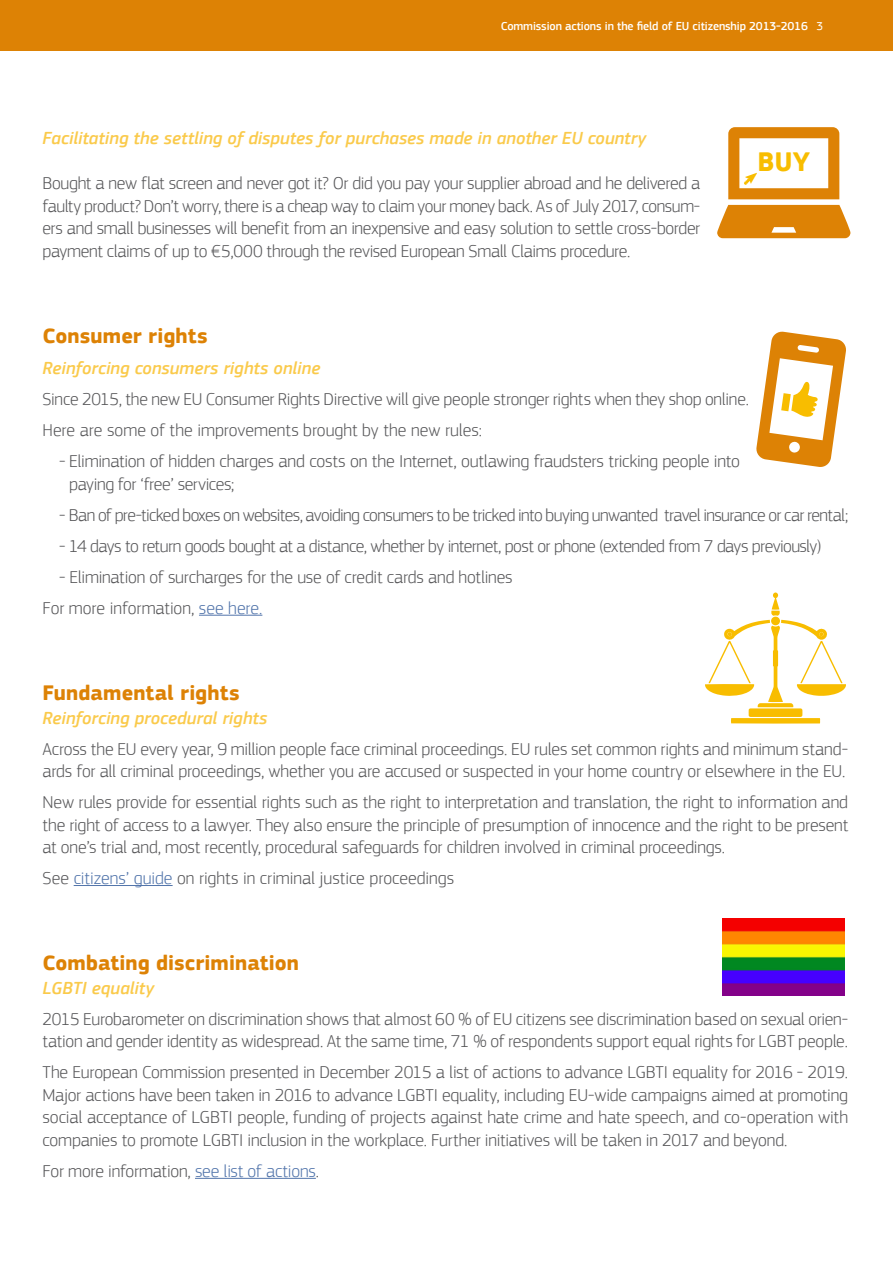
<style>
.page{position:relative;width:893px;height:1263px;background:#fff}
.page>*{position:absolute;margin:0;border:0;box-sizing:border-box;transform-origin:0 0}
.t1{font:700 27.75px "EC Square Sans Pro";color:#f8bd00}
.t2{font:700 21.75px "EC Square Sans Pro";letter-spacing:.005em;color:#dd8205}
.t3{font:300 18px/22.5px "EC Square Sans Pro";letter-spacing:-.015em;color:#58585a}
.t4{font:italic 500 18px "EC Square Sans Pro";color:#faca4b}
.t5{font:300 18px "EC Square Sans Pro";letter-spacing:-.035em;color:#58585a}
.t6{font:500 12px "EC Square Sans Pro";letter-spacing:-.01em;color:#fff}
.s1{font-weight:400}
.s2{color:#5275ab}
</style>
<div class="page">
<div style="left:0;top:0;width:893px;height:51px;background:#dd8205"></div>
<hr style="left:199px;top:615px;width:63px;height:1px;background:#5275ab">
<hr style="left:74px;top:885px;width:99px;height:1px;background:#5275ab">
<hr style="left:195px;top:1178px;width:121px;height:1px;background:#5275ab">
<img style="left:723px;top:918px;width:122px;height:78px">
<svg style="left:717px;top:127px;width:133px;height:111px"></svg>
<svg style="left:705px;top:592px;width:141px;height:132px"></svg>
<svg style="left:756px;top:331px;width:90px;height:136px"></svg>
<p class="t6" style="left:501px;top:19px;width:324px">Commission actions in the field of EU citizenship 2013-2016 <span class="s1">3</span></p>
<p class="t4" style="left:43px;top:127px;width:605px">Facilitating the settling of disputes for purchases made in another EU country</p>
<p class="t3" style="left:43px;top:172px;width:659px;text-align:justify">Bought a new flat screen and never got it? Or did you pay your supplier abroad and he delivered a faulty product? Don’t worry, there is a cheap way to claim your money back. As of July 2017, consum&shy;ers and small businesses will benefit from an inexpensive and easy solution to settle cross-border payment claims of up to €5,000 through the revised European Small Claims procedure.</p>
<h1 class="t1" style="left:757px;top:146px;width:54px">BUY</h1>
<p class="t2" style="left:43px;top:323px;width:167px">Consumer rights</p>
<p class="t4" style="left:43px;top:358px;width:279px">Reinforcing consumers rights online</p>
<p class="t3" style="left:43px;top:384px;width:708px;line-height:31px">Since 2015, the new EU Consumer Rights Directive will give people stronger rights when they shop online.<br>Here are some of the improvements brought by the new rules:</p>
<p class="t3" style="left:69px;top:450px;width:672px;text-indent:-10px">- Elimination of hidden charges and costs on the Internet, outlawing fraudsters tricking people into paying for ‘free’ services;</p>
<p class="t5" style="left:59px;top:504px;width:791px">- Ban of pre-ticked boxes on websites, avoiding consumers to be tricked into buying unwanted travel insurance or car rental;</p>
<p class="t3" style="left:59px;top:534px;width:764px">- 14 days to return goods bought at a distance, whether by internet, post or phone (extended from 7 days previously)</p>
<p class="t3" style="left:43px;top:561px;width:472px;line-height:31px;text-indent:17px">- Elimination of surcharges for the use of credit cards and hotlines<br>For more information, <span class="s2">see here.</span></p>
<p class="t2" style="left:43px;top:680px;width:199px">Fundamental rights</p>
<p class="t4" style="left:43px;top:707px;width:226px">Reinforcing procedural rights</p>
<p class="t3" style="left:43px;top:737px;width:807px">Across the EU every year, 9 million people face criminal proceedings. EU rules set common rights and minimum stand&shy;ards for all criminal proceedings, whether you are accused or suspected in your home country or elsewhere in the EU.</p>
<p class="t3" style="left:43px;top:791px;width:807px;text-align:justify">New rules provide for essential rights such as the right to interpretation and translation, the right to information and the right of access to a lawyer. They also ensure the principle of presumption of innocence and the right to be present at one’s trial and, most recently, procedural safeguards for children involved in criminal proceedings.</p>
<p class="t3" style="left:43px;top:867px;width:413px">See <span class="s2">citizens’ guide</span> on rights in criminal justice proceedings</p>
<p class="t2" style="left:43px;top:950px;width:258px">Combating discrimination</p>
<p class="t4" style="left:43px;top:977px;width:113px">LGBTI equality</p>
<p class="t3" style="left:43px;top:1007px;width:807px">2015 Eurobarometer on discrimination shows that almost 60 % of EU citizens see discrimination based on sexual orien&shy;tation and gender identity as widespread. At the same time, 71 % of respondents support equal rights for LGBT people.</p>
<p class="t3" style="left:43px;top:1061px;width:807px;text-align:justify">The European Commission presented in December 2015 a list of actions to advance LGBTI equality for 2016 - 2019.<br>Major actions have been taken in 2016 to advance LGBTI equality, including EU-wide campaigns aimed at promoting social acceptance of LGBTI people, funding of projects against hate crime and hate speech, and co-operation with companies to promote LGBTI inclusion in the workplace. Further initiatives will be taken in 2017 and beyond.</p>
<p class="t3" style="left:43px;top:1159px;width:278px">For more information, <span class="s2">see list of actions</span>.</p>
</div>
